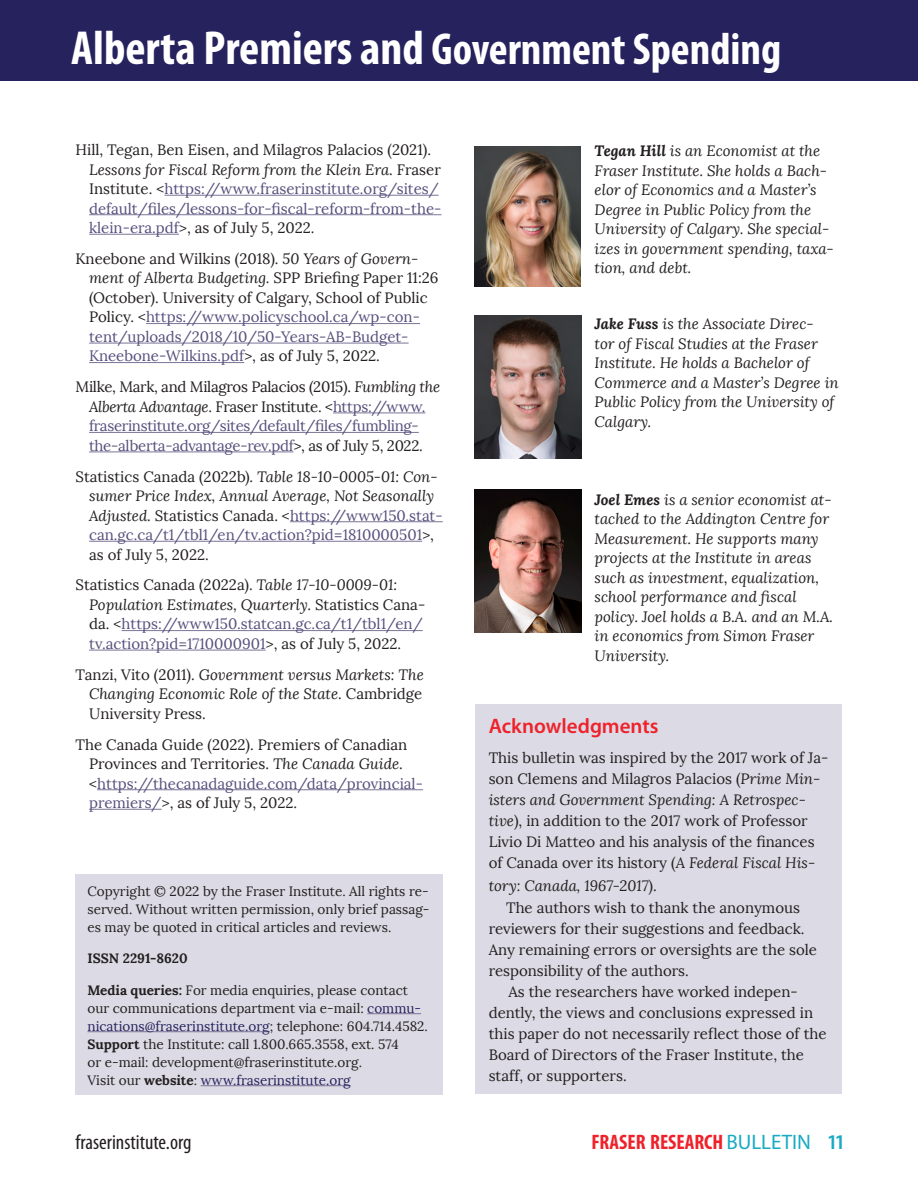
<style>
.page{position:relative;width:918px;height:1188px;background:#fff}
.page>*{position:absolute;margin:0;border:0;box-sizing:border-box;transform-origin:0 0}
.t1{font:700 condensed 48px "Myriad Pro";color:#fff}
.t2{font:700 condensed 21px "Myriad Pro";color:#ee222b}
.t3{font:condensed 21px "Myriad Pro";color:#231f20}
.Head_2{font:600 21px "Myriad Pro";color:#ee222b}
.biblio_entry{font:15px/19.5px "Lora";color:#231f20}
.author_bio{font:italic 15px/19.5px "Lora";color:#231f20}
.biblio_entry-2{font:15px/19.5px "Lora";color:#57507d}
.biblio_entry-3{font:italic 15px/19.5px "Lora";color:#231f20}
.biblio_entry-4{font:15px/19.5px "Lora";letter-spacing:-.02em;color:#57507d;text-align:center}
.copyright_info{font:13.5px/18px "Lora";color:#231f20;text-align:justify}
.copyright_info-2{font:700 13.5px "Lora";color:#231f20}
.s1{font-size:45px}
.s2{color:#231f20}
.s3{font-style:italic;color:#231f20}
.s4{font-style:italic}
.s5{color:#57507d}
.s6{font-style:normal}
.s7{font-style:normal;color:#57507d}
.s8{font-weight:700}
.s9{color:#26225e}
.s10{font-weight:400;font-stretch:normal;color:#1aaac4}
.s11{font-weight:600;font-stretch:normal;color:#1aaac4}
</style>
<div class="page">
<div style="left:0;top:0;width:918px;height:81px;background:#26225e"></div>
<hr style="left:164px;top:195px;width:275px;height:1px;background:#7d7397">
<hr style="left:89px;top:214px;width:353px;height:1px;background:#7d7397">
<hr style="left:89px;top:234px;width:90px;height:1px;background:#7d7397">
<hr style="left:146px;top:323px;width:274px;height:1px;background:#7d7397">
<hr style="left:89px;top:343px;width:320px;height:1px;background:#7d7397">
<hr style="left:89px;top:362px;width:155px;height:1px;background:#7d7397">
<hr style="left:333px;top:413px;width:92px;height:1px;background:#7d7397">
<hr style="left:89px;top:432px;width:330px;height:1px;background:#7d7397">
<hr style="left:89px;top:452px;width:205px;height:1px;background:#7d7397">
<hr style="left:290px;top:521px;width:153px;height:1px;background:#7d7397">
<hr style="left:89px;top:541px;width:333px;height:1px;background:#7d7397">
<hr style="left:122px;top:630px;width:301px;height:1px;background:#7d7397">
<hr style="left:89px;top:650px;width:177px;height:1px;background:#7d7397">
<hr style="left:97px;top:789px;width:326px;height:1px;background:#7d7397">
<hr style="left:89px;top:809px;width:73px;height:1px;background:#7d7397">
<img style="left:475px;top:315px;width:107px;height:143px">
<img style="left:475px;top:490px;width:107px;height:142px">
<img style="left:475px;top:147px;width:106px;height:139px">
<div style="left:475px;top:704px;width:367px;height:390px;background:#dcdae4"></div>
<div style="left:76px;top:874px;width:367px;height:221px;background:#dcdae4"></div>
<hr style="left:367px;top:1013px;width:54px;height:1px;background:#7d7397">
<hr style="left:87px;top:1031px;width:183px;height:1px;background:#7d7397">
<hr style="left:201px;top:1085px;width:150px;height:1px;background:#7d7397">
<h1 class="t1" style="left:71px;top:18px;width:712px">Alberta Premiers and <span class="s1">Government Spending</span></h1>
<p class="biblio_entry-2" style="left:89px;top:140px;width:354px;text-indent:-14px"><span class="s2">Hill, Tegan, Ben Eisen, and Milagros Palacios (2021).<br></span><span class="s3">Lessons for Fiscal Reform from the Klein Era</span><span class="s2">. Fraser Institute. &lt;</span>https://www.fraserinstitute.org/sites/ default/files/lessons-for-fiscal-reform-from-the&shy;klein-era.pdf<span class="s2">&gt;, as of July 5, 2022.</span></p>
<p class="biblio_entry" style="left:89px;top:249px;width:351px;text-indent:-14px">Kneebone and Wilkins (2018). <span class="s4">50 Years of Govern&shy;ment of Alberta Budgeting.</span> SPP Briefing Paper 11:26 (October). University of Calgary, School of Public Policy. &lt;<span class="s5">https://www.policyschool.ca/wp-con&shy;tent/uploads/2018/10/50-Years-AB-Budget-Kneebone-Wilkins.pdf</span>&gt;, as of July 5, 2022.</p>
<p class="biblio_entry-4" style="left:76px;top:378px;width:366px"><span class="s2">Milke, Mark, and Milagros Palacios (2015).</span> <span class="s3">Fumbling the Alberta Advantage</span><span class="s2">. Fraser Institute. &lt;</span>https://www. fraserinstitute.org/sites/default/files/fumbling&shy;the-alberta-advantage-rev.pdf<span class="s2">&gt;, as of July 5, 2022.</span></p>
<p class="biblio_entry-3" style="left:89px;top:467px;width:355px;text-indent:-14px"><span class="s6">Statistics Canada (2022b).</span> Table 18-10-0005-01: Con&shy;sumer Price Index, Annual Average, Not Seasonally Adjusted. <span class="s6">Statistics Canada. &lt;</span><span class="s7">https://www150.stat&shy;can.gc.ca/t1/tbl1/en/tv.action?pid=1810000501</span><span class="s6">&gt;, as of July 5, 2022.</span></p>
<p class="biblio_entry-2" style="left:89px;top:576px;width:338px;text-indent:-14px"><span class="s2">Statistics Canada (2022a).</span> <span class="s3">Table 17-10-0009-01:<br>Population Estimates, Quarterly.</span> <span class="s2">Statistics Cana&shy;da. &lt;</span>https://www150.statcan.gc.ca/t1/tbl1/en/ tv.action?pid=1710000901<span class="s2">&gt;, as of July 5, 2022.</span></p>
<p class="biblio_entry-3" style="left:89px;top:665px;width:336px;text-align:justify;text-indent:-14px"><span class="s6">Tanzi, Vito (2011).</span> Government versus Markets: The Changing Economic Role of the State<span class="s6">. Cambridge University Press.</span></p>
<p class="biblio_entry" style="left:89px;top:735px;width:335px;text-indent:-14px">The Canada Guide (2022). Premiers of Canadian Provinces and Territories. <span class="s4">The Canada Guide</span>. &lt;<span class="s5">https://thecanadaguide.com/data/provincial&shy;premiers/</span>&gt;, as of July 5, 2022.</p>
<p class="copyright_info" style="left:87px;top:882px;width:344px">Copyright © 2022 by the Fraser Institute. All rights re&shy;served. Without written permission, only brief passag&shy;es may be quoted in critical articles and reviews.</p>
<p class="copyright_info-2" style="left:87px;top:950px;width:102px">ISSN 2291-8620</p>
<p class="copyright_info" style="left:87px;top:981px;width:342px;text-align:left"><span class="s8">Media queries:</span> For media enquiries, please contact our communications department via e-mail: <span class="s9">commu&shy;nications@fraserinstitute.org</span>; telephone: 604.714.4582.<br><span class="s8">Support</span> the Institute: call 1.800.665.3558, ext. 574<br>or e-mail: development@fraserinstitute.org.<br>Visit our <span class="s8">website</span>: <span class="s9">www.fraserinstitute.org</span></p>
<p class="author_bio" style="left:595px;top:142px;width:241px"><span class="s8">Tegan Hill</span> is an Economist at the<br>Fraser Institute. She holds a Bach&shy;elor of Economics and a Master’s<br>Degree in Public Policy from the<br>University of Calgary. She special&shy;izes in government spending, taxa&shy;tion, and debt.</p>
<p class="author_bio" style="left:595px;top:315px;width:246px"><span class="s8">Jake Fuss</span> is the Associate Direc-<br>tor of Fiscal Studies at the Fraser<br>Institute. He holds a Bachelor of<br>Commerce and a Master’s Degree in<br>Public Policy from the University of<br>Calgary.</p>
<p class="author_bio" style="left:595px;top:490px;width:240px"><span class="s8">Joel Emes</span> is a senior economist at&shy;tached to the Addington Centre for<br>Measurement. He supports many projects at the Institute in areas such as investment, equalization, school performance and fiscal policy. Joel holds a B.A. and an M.A. in economics from Simon Fraser<br>University.</p>
<p class="Head_2" style="left:489px;top:713px;width:171px">Acknowledgments</p>
<p class="biblio_entry" style="left:489px;top:748px;width:341px;line-height:21px">This bulletin was inspired by the 2017 work of Ja&shy;son Clemens and Milagros Palacios (<span class="s4">Prime Min&shy;isters and Government Spending: A Retrospec&shy;tive</span>), in addition to the 2017 work of Professor Livio Di Matteo and his analysis of the finances of Canada over its history (<span class="s4">A Federal Fiscal His-</span></p>
<p class="author_bio" style="left:489px;top:876px;width:170px">tory: Canada, 1967-2017<span class="s6">).</span></p>
<p class="biblio_entry" style="left:506px;top:898px;width:296px">The authors wish to thank the anonymous</p>
<p class="biblio_entry" style="left:489px;top:919px;width:317px">reviewers for their suggestions and feedback.</p>
<p class="biblio_entry" style="left:489px;top:940px;width:330px">Any remaining errors or oversights are the sole</p>
<p class="biblio_entry" style="left:489px;top:961px;width:202px">responsibility of the authors.</p>
<p class="biblio_entry" style="left:508px;top:982px;width:289px">As the researchers have worked indepen-</p>
<p class="biblio_entry" style="left:489px;top:1003px;width:326px">dently, the views and conclusions expressed in</p>
<p class="biblio_entry" style="left:489px;top:1024px;width:339px">this paper do not necessarily reflect those of the</p>
<p class="biblio_entry" style="left:489px;top:1045px;width:317px">Board of Directors of the Fraser Institute, the</p>
<p class="biblio_entry" style="left:489px;top:1066px;width:139px">staff, or supporters.</p>
<h2 class="t3" style="left:76px;top:1129px;width:117px">fraserinstitute.org</h2>
<h2 class="t2" style="left:591px;top:1129px;width:254px">FRASER RESEARCH <span class="s10">BULLETIN</span> <span class="s11">11</span></h2>
</div>
